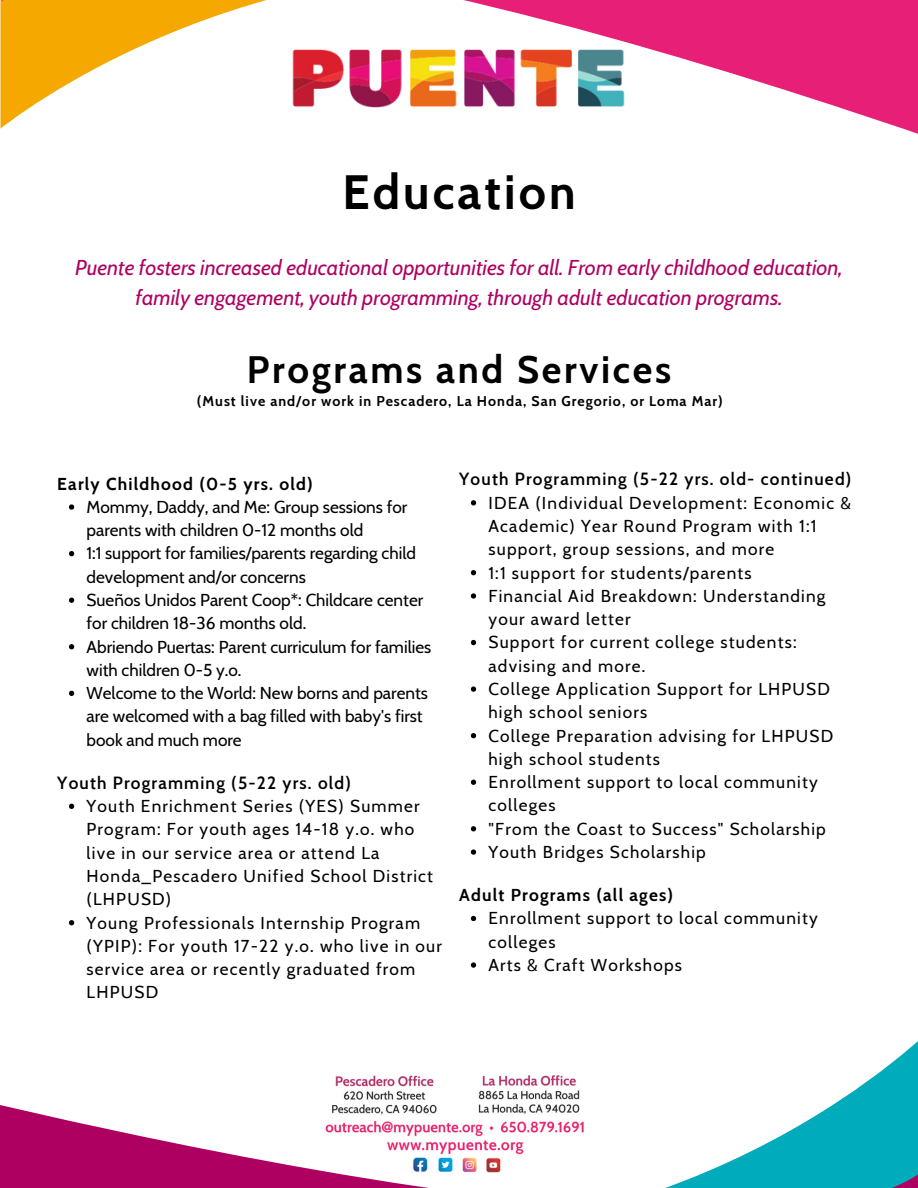
<style>
.page{position:relative;width:918px;height:1188px;background:#fff}
.page>*{position:absolute;margin:0;border:0;box-sizing:border-box;transform-origin:0 0}
.t1{font:700 48px "Cabin";letter-spacing:.065em;color:#000}
.t2{font:700 38.1px "Cabin";letter-spacing:.07em;color:#000}
.t3{font:italic 21.45px/29.7px "Cabin";color:#ae0061;text-align:center}
.t4{font:17.25px/23.2px "Cabin";letter-spacing:.07em;color:#000}
.t5{font:17.25px/23.2px "Cabin";color:#000}
.t6{font:600 17.25px "Cabin";letter-spacing:.07em;color:#000}
.t7{font:700 17.25px "Cabin";letter-spacing:.07em;color:#000}
.t8{font:700 14.1px "Cabin";letter-spacing:.07em;color:#000}
</style>
<div class="page">
<svg style="left:2px;top:0;width:916px;height:134px"></svg>
<img style="left:280px;top:36px;width:358px;height:85px">
<svg style="left:69px;top:804px;width:5px;height:5px"></svg>
<svg style="left:69px;top:920px;width:5px;height:5px"></svg>
<svg style="left:69px;top:504px;width:5px;height:6px"></svg>
<svg style="left:69px;top:551px;width:5px;height:5px"></svg>
<svg style="left:69px;top:598px;width:5px;height:5px"></svg>
<svg style="left:69px;top:644px;width:5px;height:5px"></svg>
<svg style="left:69px;top:691px;width:5px;height:5px"></svg>
<svg style="left:471px;top:916px;width:5px;height:5px"></svg>
<svg style="left:0;top:962px;width:918px;height:226px"></svg>
<svg style="left:471px;top:500px;width:5px;height:5px"></svg>
<svg style="left:471px;top:570px;width:5px;height:5px"></svg>
<svg style="left:471px;top:593px;width:5px;height:6px"></svg>
<svg style="left:471px;top:640px;width:5px;height:5px"></svg>
<svg style="left:471px;top:686px;width:5px;height:6px"></svg>
<svg style="left:471px;top:733px;width:5px;height:5px"></svg>
<svg style="left:471px;top:780px;width:5px;height:5px"></svg>
<svg style="left:471px;top:826px;width:5px;height:5px"></svg>
<svg style="left:471px;top:849px;width:5px;height:6px"></svg>
<p class="t1" style="left:342px;top:162px;width:235px">Education</p>
<h2 class="t3" style="left:75px;top:253px;width:769px">Puente fosters increased educational opportunities for all. From early childhood education, family engagement, youth programming, through adult education programs.</h2>
<p class="t2" style="left:247px;top:347px;width:426px">Programs and Services</p>
<h1 class="t8" style="left:197px;top:392px;width:527px">(Must live and/or work in Pescadero, La Honda, San Gregorio, or Loma Mar)</h1>
<p class="t7" style="left:57px;top:473px;width:257px">Early Childhood (0-5 yrs. old)</p>
<p class="t5" style="left:87px;top:495px;width:322px">Mommy, Daddy, and Me: Group sessions for parents with children 0-12 months old</p>
<p class="t5" style="left:87px;top:542px;width:331px">1:1 support for families/parents regarding child development and/or concerns</p>
<p class="t5" style="left:87px;top:588px;width:338px">Sueños Unidos Parent Coop*: Childcare center for children 18-36 months old.</p>
<p class="t5" style="left:87px;top:635px;width:346px">Abriendo Puertas: Parent curriculum for families with children 0-5 y.o.</p>
<p class="t5" style="left:87px;top:681px;width:343px">Welcome to the World: New borns and parents are welcomed with a bag filled with baby's first book and much more</p>
<p class="t6" style="left:57px;top:772px;width:295px">Youth Programming (5-22 yrs. old)</p>
<p class="t4" style="left:87px;top:794px;width:348px">Youth Enrichment Series (YES) Summer<br>Program: For youth ages 14-18 y.o. who live in our service area or attend La<br>Honda_Pescadero Unified School District (LHPUSD)</p>
<h3 class="t4" style="left:87px;top:911px;width:357px">Young Professionals Internship Program (YPIP): For youth 17-22 y.o. who live in our service area or recently graduated from<br>LHPUSD</h3>
<h3 class="t6" style="left:459px;top:469px;width:394px">Youth Programming (5-22 yrs. old- continued)</h3>
<p class="t4" style="left:488px;top:491px;width:364px">IDEA (Individual Development: Economic &amp;<br>Academic) Year Round Program with 1:1 support, group sessions, and more</p>
<p class="t4" style="left:488px;top:561px;width:265px">1:1 support for students/parents</p>
<p class="t4" style="left:488px;top:584px;width:339px">Financial Aid Breakdown: Understanding your award letter</p>
<p class="t4" style="left:488px;top:631px;width:310px">Support for current college students: advising and more.</p>
<p class="t4" style="left:488px;top:677px;width:343px">College Application Support for LHPUSD high school seniors</p>
<h3 class="t4" style="left:488px;top:724px;width:346px">College Preparation advising for LHPUSD high school students</h3>
<p class="t4" style="left:488px;top:770px;width:331px">Enrollment support to local community colleges</p>
<p class="t4" style="left:488px;top:817px;width:339px">"From the Coast to Success" Scholarship</p>
<h3 class="t4" style="left:488px;top:840px;width:219px">Youth Bridges Scholarship</h3>
<p class="t7" style="left:459px;top:884px;width:216px">Adult Programs (all ages)</p>
<p class="t4" style="left:488px;top:907px;width:331px">Enrollment support to local community colleges</p>
<p class="t4" style="left:488px;top:953px;width:195px">Arts &amp; Craft Workshops</p>
</div>
